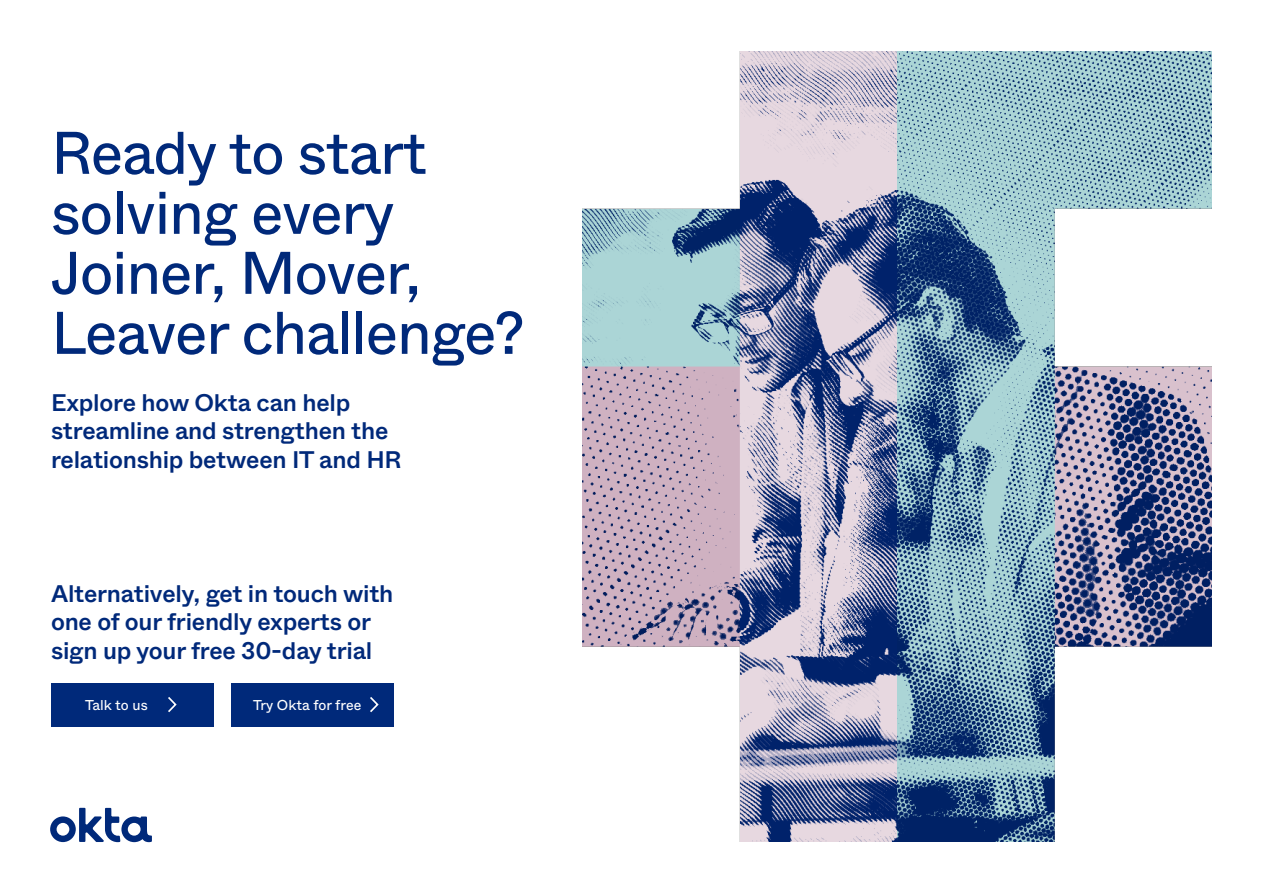
<style>
.page{position:relative;width:1263px;height:893px;background:#fff}
.page>*{position:absolute;margin:0;border:0;box-sizing:border-box;transform-origin:0 0}
.t1{font:60px/60px "ABC Whyte";letter-spacing:-.02em;color:#00297a}
.t2{font:500 24px/28.5px "ABC Whyte";letter-spacing:-.01em;color:#00297a}
.t3{font:14.25px "ABC Whyte";color:#fff}
</style>
<div class="page">
<img style="left:583px;top:51px;width:629px;height:791px">
<div style="left:232px;top:683px;width:162px;height:43px;background:#00297a"></div>
<svg style="left:370px;top:697px;width:9px;height:16px"></svg>
<div style="left:51px;top:683px;width:162px;height:43px;background:#00297a"></div>
<svg style="left:168px;top:697px;width:9px;height:16px"></svg>
<svg style="left:51px;top:808px;width:101px;height:34px"></svg>
<h1 class="t1" style="left:51px;top:119px;width:475px">Ready to start solving every<br>Joiner, Mover,<br>Leaver challenge?</h1>
<p class="t2" style="left:51px;top:387px;width:352px">Explore how Okta can help streamline and strengthen the relationship between IT and HR</p>
<p class="t2" style="left:51px;top:578px;width:344px">Alternatively, get in touch with one of our friendly experts or sign up your free 30-day trial</p>
<p class="t3" style="left:85px;top:694px;width:64px">Talk to us</p>
<p class="t3" style="left:253px;top:694px;width:110px">Try Okta for free</p>
</div>
